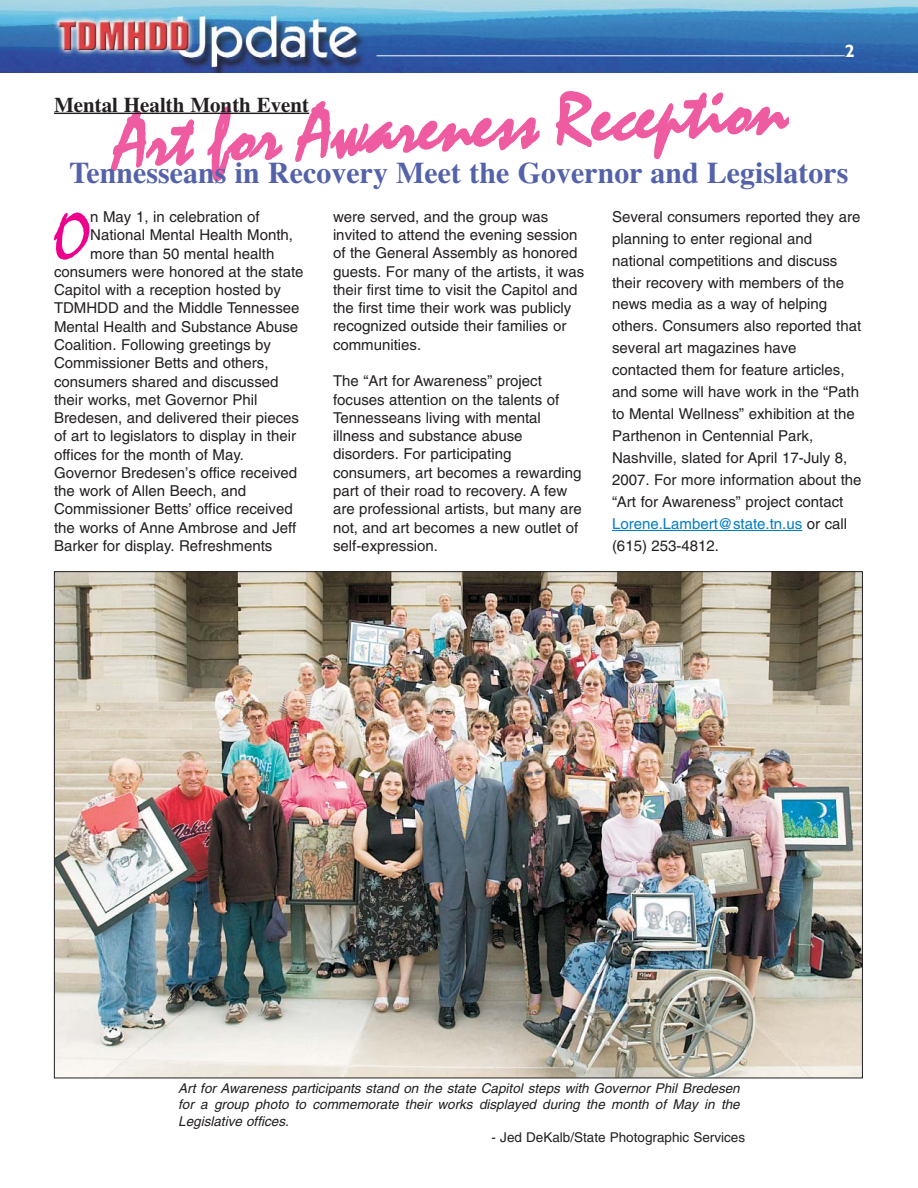
<style>
.page{position:relative;width:918px;height:1188px;background:#fff}
.page>*{position:absolute;margin:0;border:0;box-sizing:border-box;transform-origin:0 0}
.t1{font:70.2px "Mistral";color:#ef5ba1}
.t2{font:67.05px "Mistral";color:#ec008c}
.t3{font:700 30px "Times";color:#5462aa}
.t4{font:700 21px "Times";color:#231f20}
.t5{font:700 18px "Gill Sans";color:#fff}
.t6{font:15px/18.3px "Helvetica";color:#231f20}
.t7{font:italic 13.5px/16.2px "Helvetica";color:#231f20;text-align:justify}
.t8{font:13.5px "Helvetica";color:#231f20}
.s1{color:#007dc3}
</style>
<div class="page">
<img style="left:0;top:0;width:918px;height:73px">
<hr style="left:612px;top:530px;width:190px;height:1px;background:#007dc3">
<hr style="left:54px;top:113px;width:255px;height:1px;background:#231f20">
<img style="left:56px;top:573px;width:805px;height:503px">
<p class="t5" style="left:377px;top:42px;width:479px">____________________________________________________2</p>
<h1 class="t1" style="left:111px;top:116px;width:676px;rotate:-3deg">Art for Awareness Reception</h1>
<h3 class="t4" style="left:54px;top:97px;width:257px">Mental Health Month Event</h3>
<h3 class="t3" style="left:69px;top:162px;width:781px">Tennesseans in Recovery Meet the Governor and Legislators</h3>
<h2 class="t2" style="left:54px;top:211px;width:37px">O</h2>
<p class="t6" style="left:90px;top:209px;width:171px">n May 1, in celebration of</p>
<p class="t6" style="left:90px;top:227px;width:204px">National Mental Health Month,</p>
<p class="t6" style="left:90px;top:246px;width:186px">more than 50 mental health</p>
<p class="t6" style="left:54px;top:264px;width:251px">consumers were honored at the state</p>
<p class="t6" style="left:54px;top:282px;width:229px">Capitol with a reception hosted by</p>
<p class="t6" style="left:54px;top:300px;width:247px">TDMHDD and the Middle Tennessee</p>
<p class="t6" style="left:54px;top:319px;width:246px">Mental Health and Substance Abuse</p>
<p class="t6" style="left:54px;top:337px;width:219px">Coalition. Following greetings by</p>
<p class="t6" style="left:54px;top:355px;width:216px">Commissioner Betts and others,</p>
<p class="t6" style="left:54px;top:374px;width:226px">consumers shared and discussed</p>
<p class="t6" style="left:54px;top:392px;width:205px">their works, met Governor Phil</p>
<p class="t6" style="left:54px;top:410px;width:247px">Bredesen, and delivered their pieces</p>
<p class="t6" style="left:54px;top:428px;width:244px">of art to legislators to display in their</p>
<p class="t6" style="left:54px;top:447px;width:191px">offices for the month of May.</p>
<p class="t6" style="left:54px;top:465px;width:245px">Governor Bredesen’s office received</p>
<p class="t6" style="left:54px;top:483px;width:194px">the work of Allen Beech, and</p>
<p class="t6" style="left:54px;top:501px;width:240px">Commissioner Betts’ office received</p>
<p class="t6" style="left:54px;top:520px;width:244px">the works of Anne Ambrose and Jeff</p>
<p class="t6" style="left:54px;top:538px;width:220px">Barker for display. Refreshments</p>
<p class="t6" style="left:333px;top:209px;width:253px">were served, and the group was invited to attend the evening session of the General Assembly as honored guests. For many of the artists, it was their first time to visit the Capitol and the first time their work was publicly recognized outside their families or communities.</p>
<p class="t6" style="left:333px;top:373px;width:250px">The “Art for Awareness” project focuses attention on the talents of<br>Tennesseans living with mental illness and substance abuse disorders. For participating consumers, art becomes a rewarding part of their road to recovery. A few are professional artists, but many are not, and art becomes a new outlet of self-expression.</p>
<p class="t6" style="left:612px;top:207px;width:251px;line-height:21.9px">Several consumers reported they are planning to enter regional and national competitions and discuss their recovery with members of the news media as a way of helping others. Consumers also reported that several art magazines have contacted them for feature articles, and some will have work in the “Path to Mental Wellness” exhibition at the Parthenon in Centennial Park, Nashville, slated for April 17-July 8, 2007. For more information about the “Art for Awareness” project contact <span class="s1">Lorene.Lambert@state.tn.us</span> or call (615) 253-4812.</p>
<p class="t7" style="left:178px;top:1082px;width:566px">Art for Awareness participants stand on the state Capitol steps with Governor Phil Bredesen for a group photo to commemorate their works displayed during the month of May in the Legislative offices.</p>
<p class="t8" style="left:492px;top:1132px;width:255px">- Jed DeKalb/State Photographic Services</p>
</div>
